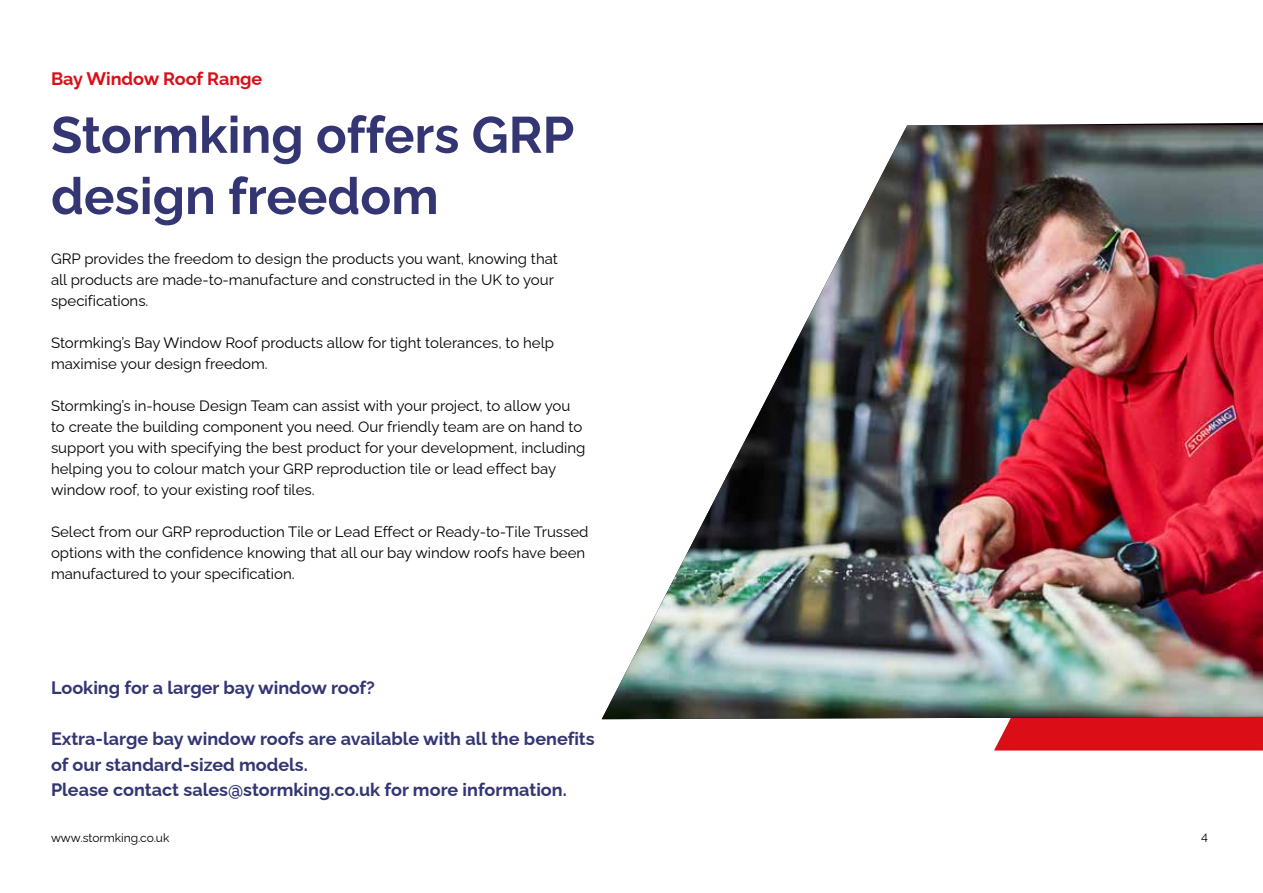
<style>
.page{position:relative;width:1263px;height:893px;background:#fff}
.page>*{position:absolute;margin:0;border:0;box-sizing:border-box;transform-origin:0 0}
.t1{font:700 51px/61.2px "SK Raleway";color:#333673}
.t2{font:700 18px/25.5px "SK Raleway";color:#333673}
.t3{font:700 18px "SK Raleway";color:#db0e18}
.t4{font:15px/21px "SK Raleway";color:#000}
.t5{font:12px "SK Raleway";color:#000}
</style>
<div class="page">
<div style="left:994px;top:719px;width:269px;height:31px;background:#db0e18"></div>
<img style="left:602px;top:125px;width:661px;height:594px">
<p class="t3" style="left:51px;top:65px;width:213px">Bay Window Roof Range</p>
<h1 class="t1" style="left:51px;top:99px;width:525px">Stormking offers GRP design freedom</h1>
<p class="t4" style="left:51px;top:246px;width:508px">GRP provides the freedom to design the products you want, knowing that all products are made-to-manufacture and constructed in the UK to your specifications.</p>
<p class="t4" style="left:51px;top:330px;width:505px">Stormking’s Bay Window Roof products allow for tight tolerances, to help maximise your design freedom.</p>
<p class="t4" style="left:51px;top:393px;width:536px">Stormking’s in-house Design Team can assist with your project, to allow you to create the building component you need. Our friendly team are on hand to support you with specifying the best product for your development, including helping you to colour match your GRP reproduction tile or lead effect bay window roof, to your existing roof tiles.</p>
<p class="t4" style="left:51px;top:519px;width:539px">Select from our GRP reproduction Tile or Lead Effect or Ready-to-Tile Trussed options with the confidence knowing that all our bay window roofs have been manufactured to your specification.</p>
<p class="t2" style="left:51px;top:673px;width:325px">Looking for a larger bay window roof?</p>
<p class="t2" style="left:51px;top:724px;width:545px">Extra-large bay window roofs are available with all the benefits of our standard-sized models.<br>Please contact sales@stormking.co.uk for more information.</p>
<p class="t5" style="left:51px;top:828px;width:120px">www.stormking.co.uk</p>
<p class="t5" style="left:1201px;top:828px;width:8px">4</p>
</div>
